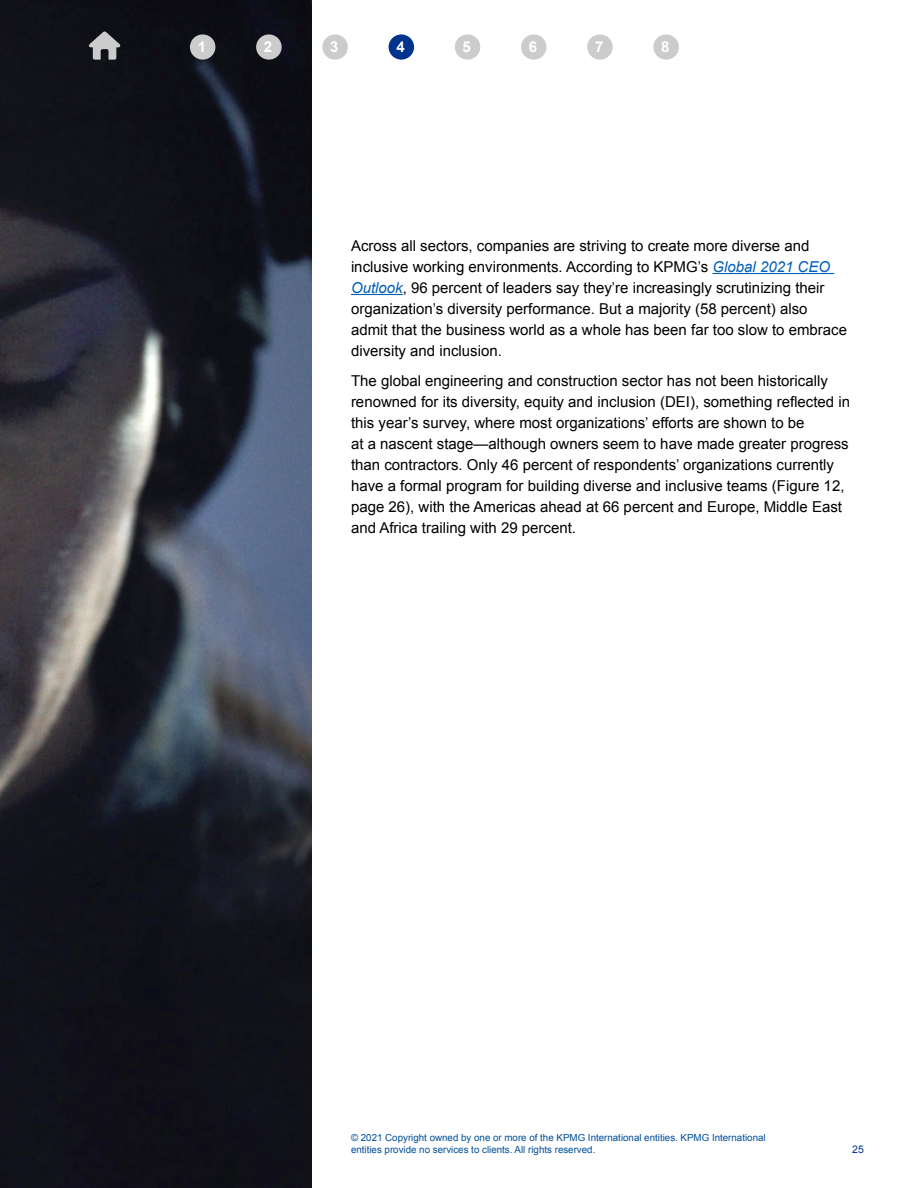
<style>
.page{position:relative;width:918px;height:1188px;background:#fff}
.page>*{position:absolute;margin:0;border:0;box-sizing:border-box;transform-origin:0 0}
.t1{font:15px/21px "Arial";color:#000}
.t2{font:700 15px "Arial";color:#fff}
.t3{font:10.5px "Arial";color:#00338d}
.t4{font:9.75px/12px "Arial";color:#004e98}
.s1{font-style:italic;color:#005eb8}
</style>
<div class="page">
<img style="left:0;top:0;width:312px;height:1188px">
<hr style="left:713px;top:273px;width:121px;height:1px;background:#005eb8">
<hr style="left:351px;top:294px;width:52px;height:1px;background:#005eb8">
<svg style="left:89px;top:31px;width:32px;height:29px"></svg>
<div style="left:190px;top:34px;width:25px;height:26px;background:#ccc;border-radius:50%"></div>
<div style="left:256px;top:34px;width:26px;height:26px;background:#ccc;border-radius:50%"></div>
<div style="left:322px;top:34px;width:26px;height:26px;background:#ccc;border-radius:50%"></div>
<div style="left:389px;top:34px;width:25px;height:26px;background:#00338d;border-radius:50%"></div>
<div style="left:455px;top:34px;width:25px;height:26px;background:#ccc;border-radius:50%"></div>
<div style="left:521px;top:34px;width:26px;height:26px;background:#ccc;border-radius:50%"></div>
<div style="left:587px;top:34px;width:26px;height:26px;background:#ccc;border-radius:50%"></div>
<div style="left:653px;top:34px;width:26px;height:26px;background:#ccc;border-radius:50%"></div>
<p class="t2" style="left:198px;top:37px;width:10px">1</p>
<p class="t2" style="left:264px;top:37px;width:10px">2</p>
<p class="t2" style="left:330px;top:37px;width:10px">3</p>
<p class="t2" style="left:396px;top:37px;width:10px">4</p>
<p class="t2" style="left:463px;top:37px;width:10px">5</p>
<p class="t2" style="left:529px;top:37px;width:10px">6</p>
<p class="t2" style="left:595px;top:37px;width:10px">7</p>
<p class="t2" style="left:661px;top:37px;width:10px">8</p>
<p class="t1" style="left:351px;top:235px;width:498px">Across all sectors, companies are striving to create more diverse and inclusive working environments. According to KPMG’s <span class="s1">Global 2021 CEO Outlook</span>, 96 percent of leaders say they’re increasingly scrutinizing their organization’s diversity performance. But a majority (58 percent) also admit that the business world as a whole has been far too slow to embrace diversity and inclusion.</p>
<p class="t1" style="left:351px;top:370px;width:501px">The global engineering and construction sector has not been historically renowned for its diversity, equity and inclusion (DEI), something reflected in this year’s survey, where most organizations’ efforts are shown to be<br>at a nascent stage—although owners seem to have made greater progress than contractors. Only 46 percent of respondents’ organizations currently have a formal program for building diverse and inclusive teams (Figure 12, page 26), with the Americas ahead at 66 percent and Europe, Middle East and Africa trailing with 29 percent.</p>
<p class="t4" style="left:351px;top:1132px;width:416px">© 2021 Copyright owned by one or more of the KPMG International entities. KPMG International entities provide no services to clients. All rights reserved.</p>
<p class="t3" style="left:852px;top:1143px;width:13px">25</p>
</div>
